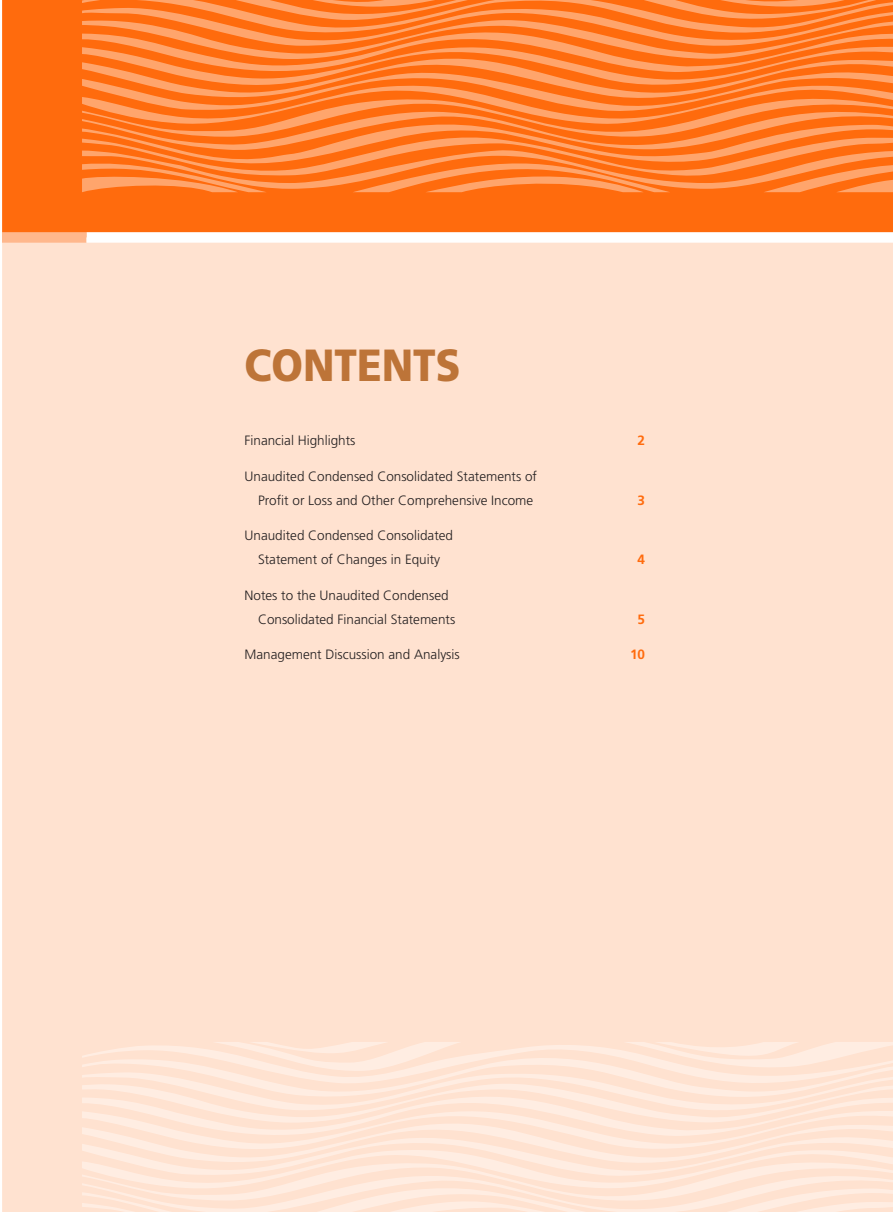
<style>
.page{position:relative;width:893px;height:1212px;background:#fff}
.page>*{position:absolute;margin:0;border:0;box-sizing:border-box;transform-origin:0 0}
.t1{font:900 45px "Frutiger LT Std";color:#bd7438;scale:.9 1}
._1__內文{font:300 13.5px "Frutiger LT Std";color:#231f20}
._1__內文-2{font:700 13.5px "Frutiger LT Std";color:#ff6b0d}
</style>
<div class="page">
<div style="left:2px;top:243px;width:891px;height:969px;background:#ffe2d0"></div>
<div style="left:2px;top:0;width:891px;height:232px;background:#ff6b0d"></div>
<svg style="left:82px;top:0;width:811px;height:192px;background:#ff8334"></svg>
<svg style="left:82px;top:1123px;width:811px;height:6px;background:#ffe6d6"></svg>
<svg style="left:82px;top:1129px;width:811px;height:83px;background:#ffe6d7"></svg>
<svg style="left:82px;top:1042px;width:811px;height:81px;background:#ffe6d7"></svg>
<div style="left:2px;top:232px;width:84px;height:11px;background:#ffb78c"></div>
<h1 class="t1" style="left:244px;top:338px;width:242px">CONTENTS</h1>
<p class="_1__內文" style="left:244px;top:433px;width:113px">Financial Highlights</p>
<p class="_1__內文-2" style="left:637px;top:432px;width:9px">2</p>
<p class="_1__內文" style="left:244px;top:469px;width:294px">Unaudited Condensed Consolidated Statements of</p>
<p class="_1__內文" style="left:258px;top:492px;width:277px">Profit or Loss and Other Comprehensive Income</p>
<p class="_1__內文-2" style="left:637px;top:492px;width:9px">3</p>
<p class="_1__內文" style="left:244px;top:528px;width:210px">Unaudited Condensed Consolidated</p>
<p class="_1__內文" style="left:258px;top:552px;width:184px">Statement of Changes in Equity</p>
<p class="_1__內文-2" style="left:637px;top:552px;width:9px">4</p>
<p class="_1__內文" style="left:244px;top:588px;width:206px">Notes to the Unaudited Condensed</p>
<p class="_1__內文" style="left:258px;top:611px;width:199px">Consolidated Financial Statements</p>
<p class="_1__內文-2" style="left:637px;top:611px;width:9px">5</p>
<p class="_1__內文" style="left:244px;top:647px;width:217px">Management Discussion and Analysis</p>
<p class="_1__內文-2" style="left:630px;top:647px;width:17px">10</p>
</div>
